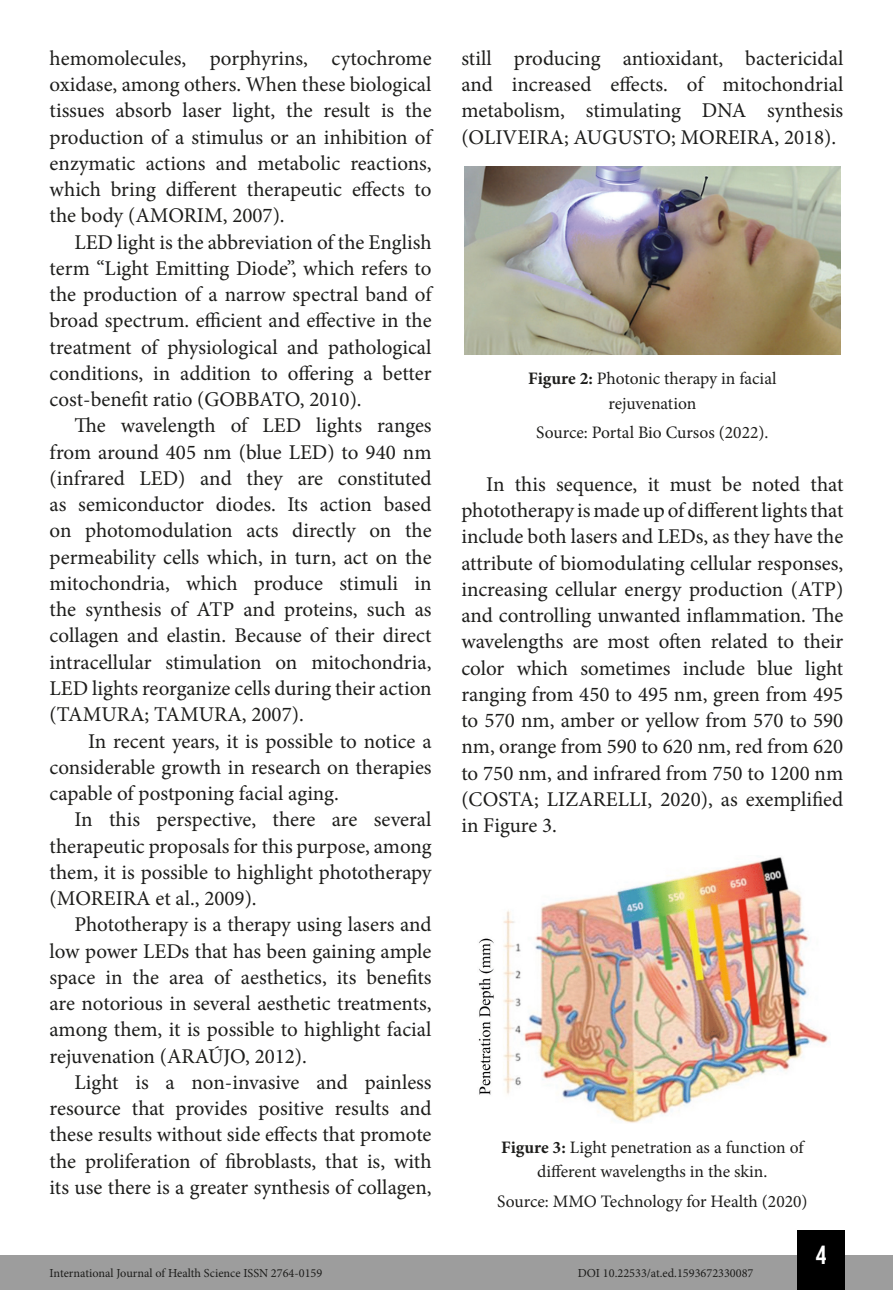
<style>
.page{position:relative;width:893px;height:1290px;background:#fff}
.page>*{position:absolute;margin:0;border:0;box-sizing:border-box;transform-origin:0 0}
.t1{font:26.25px "Bebas Kai";color:#fff}
.t2{font:21px/26.2px "Minion Pro";color:#1d1d1b;text-align:justify}
.t3{font:17.5px/24.5px "Minion Pro";color:#1d1d1b;text-align:center}
.t4{font:12.25px "Minion Pro";color:#1d1d1b}
.s1{font-weight:700}
</style>
<div class="page">
<div style="left:0;top:1255px;width:893px;height:35px;background:#9d9d9d"></div>
<div style="left:797px;top:1230px;width:48px;height:60px;background:#000"></div>
<img style="left:464px;top:167px;width:377px;height:188px">
<img style="left:478px;top:857px;width:351px;height:266px">
<p class="t2" style="left:50px;top:45px;width:383px">hemomolecules, porphyrins, cytochrome oxidase, among others. When these biological tissues absorb laser light, the result is the production of a stimulus or an inhibition of enzymatic actions and metabolic reactions, which bring different therapeutic effects to the body (AMORIM, 2007).</p>
<p class="t2" style="left:50px;top:229px;width:383px;text-indent:25px">LED light is the abbreviation of the English term “Light Emitting Diode”, which refers to the production of a narrow spectral band of broad spectrum. efficient and effective in the treatment of physiological and pathological conditions, in addition to offering a better cost-benefit ratio (GOBBATO, 2010).</p>
<p class="t2" style="left:50px;top:413px;width:384px;text-indent:25px">The wavelength of LED lights ranges from around 405 nm (blue LED) to 940 nm (infrared LED) and they are constituted as semiconductor diodes. Its action based on photomodulation acts directly on the permeability cells which, in turn, act on the mitochondria, which produce stimuli in the synthesis of ATP and proteins, such as collagen and elastin. Because of their direct intracellular stimulation on mitochondria, LED lights reorganize cells during their action (TAMURA; TAMURA, 2007).</p>
<p class="t2" style="left:50px;top:728px;width:384px;text-indent:39px">In recent years, it is possible to notice a considerable growth in research on therapies capable of postponing facial aging.</p>
<p class="t2" style="left:50px;top:806px;width:383px;text-indent:25px">In this perspective, there are several therapeutic proposals for this purpose, among them, it is possible to highlight phototherapy (MOREIRA et al., 2009).</p>
<p class="t2" style="left:50px;top:911px;width:384px;text-indent:25px">Phototherapy is a therapy using lasers and low power LEDs that has been gaining ample space in the area of aesthetics, its benefits are notorious in several aesthetic treatments, among them, it is possible to highlight facial rejuvenation (ARAÚJO, 2012).</p>
<p class="t2" style="left:50px;top:1069px;width:384px;text-indent:25px">Light is a non-invasive and painless resource that provides positive results and these results without side effects that promote the proliferation of fibroblasts, that is, with its use there is a greater synthesis of collagen,</p>
<p class="t2" style="left:461px;top:45px;width:383px">still producing antioxidant, bactericidal and increased effects. of mitochondrial metabolism, stimulating DNA synthesis (OLIVEIRA; AUGUSTO; MOREIRA, 2018).</p>
<p class="t3" style="left:528px;top:367px;width:250px"><span class="s1">Figure 2:</span> Photonic therapy in facial rejuvenation</p>
<p class="t3" style="left:536px;top:420px;width:234px">Source: Portal Bio Cursos (2022).</p>
<p class="t2" style="left:461px;top:471px;width:384px;text-indent:25px">In this sequence, it must be noted that phototherapy is made up of different lights that include both lasers and LEDs, as they have the attribute of biomodulating cellular responses, increasing cellular energy production (ATP) and controlling unwanted inflammation. The wavelengths are most often related to their color which sometimes include blue light ranging from 450 to 495 nm, green from 495 to 570 nm, amber or yellow from 570 to 590 nm, orange from 590 to 620 nm, red from 620 to 750 nm, and infrared from 750 to 1200 nm (COSTA; LIZARELLI, 2020), as exemplified in Figure 3.</p>
<p class="t3" style="left:501px;top:1135px;width:304px"><span class="s1">Figure 3:</span> Light penetration as a function of different wavelengths in the skin.</p>
<p class="t3" style="left:497px;top:1189px;width:312px">Source: MMO Technology for Health (2020)</p>
<p class="t1" style="left:816px;top:1241px;width:12px">4</p>
<p class="t4" style="left:50px;top:1265px;width:274px">International Journal of Health Science ISSN 2764-0159</p>
<p class="t4" style="left:578px;top:1265px;width:177px">DOI 10.22533/at.ed.1593672330087</p>
</div>
